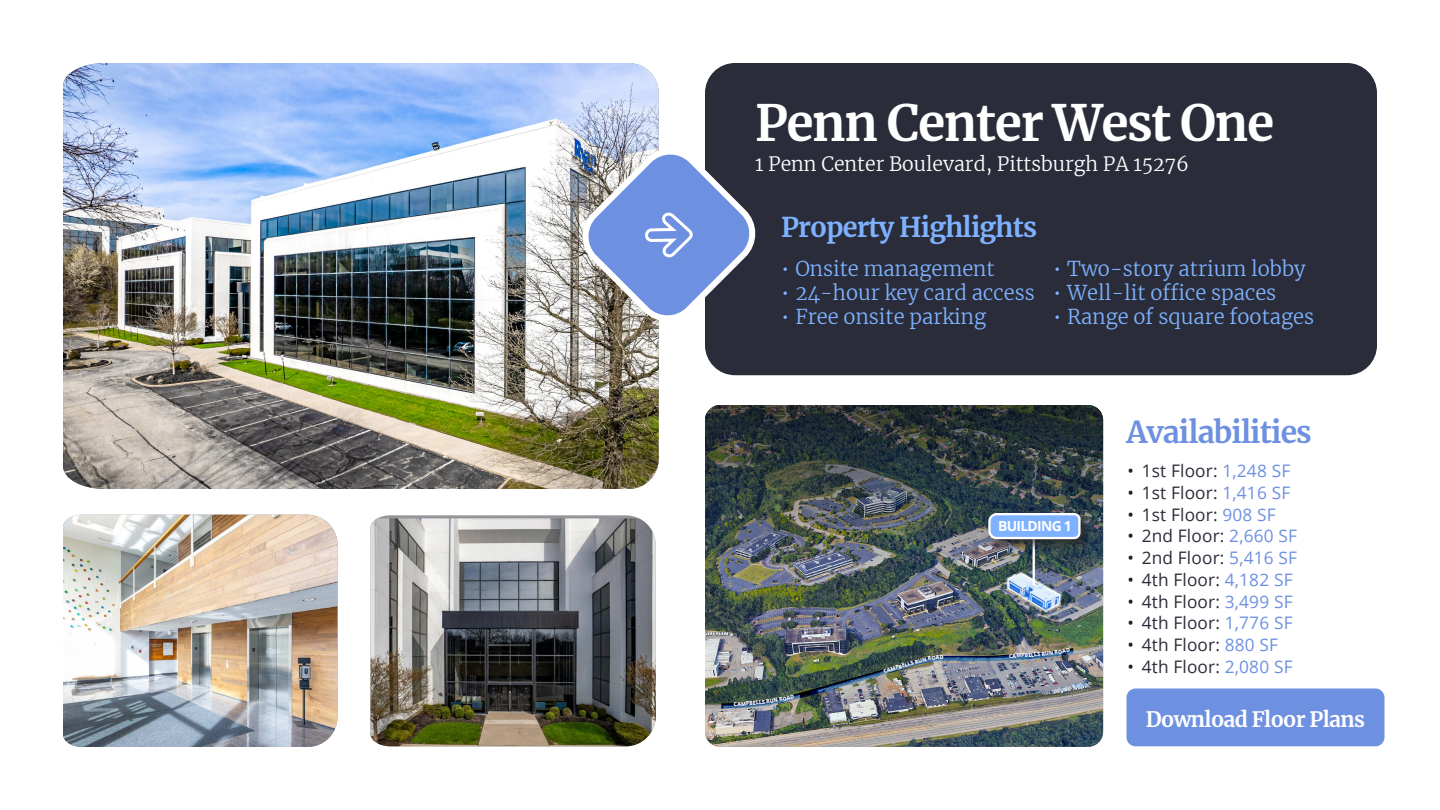
<style>
.page{position:relative;width:1440px;height:810px;background:#fff}
.page>*{position:absolute;margin:0;border:0;box-sizing:border-box;transform-origin:0 0}
.Title_01_Left{font:700 49.5px "Merriweather";letter-spacing:-.03em;color:#fff}
.Title_01_Left-2{font:700 30px "Merriweather";letter-spacing:-.03em;color:#6d90e1}
.Title_01_Left-3{font:700 27px "Merriweather";letter-spacing:-.03em;color:#7eb1ff}
.Title_01_Left-4{font:700 21px "Merriweather";letter-spacing:-.03em;color:#fff}
.t1{font:300 20.25px "Merriweather";color:#7eb1ff}
.Title_02_Left{font:300 19.5px "Merriweather";color:#fff}
.t2{font:17.25px "Open Sans";letter-spacing:.01em;color:#2a2d39}
.t3{font:700 13.88px "Open Sans";letter-spacing:-.05em;color:#fff}
.t4{font:800 5.25px "Open Sans";color:#fff}
.s1{color:#231f20}
.s2{color:#6d90e1}
</style>
<div class="page">
<img style="left:63px;top:63px;width:596px;height:426px">
<img style="left:63px;top:515px;width:275px;height:232px">
<img style="left:370px;top:518px;width:286px;height:228px">
<div style="left:705px;top:63px;width:672px;height:312px;background:#2a2d39;border-radius:30px"></div>
<svg style="left:583px;top:140px;width:173px;height:190px"></svg>
<img style="left:705px;top:405px;width:398px;height:342px;border-radius:15px">
<img style="left:1006px;top:572px;width:56px;height:41px">
<hr style="left:1033px;top:535px;width:2px;height:50px;background:#fff">
<div style="left:986px;top:511px;width:108px;height:41px;background:#231f20;opacity:.67"></div>
<svg style="left:987px;top:512px;width:95px;height:28px"></svg>
<div style="left:998px;top:520px;width:74px;height:11px;background:#7eb1ff"></div>
<div style="left:1126px;top:688px;width:258px;height:58px;background:#6d90e1;border-radius:9px"></div>
<img style="left:721px;top:648px;width:353px;height:61px">
<p class="Title_01_Left" style="left:755px;top:88px;width:521px">Penn Center West One</p>
<p class="Title_02_Left" style="left:755px;top:150px;width:435px">1 Penn Center Boulevard, Pittsburgh PA 15276</p>
<p class="Title_01_Left-3" style="left:781px;top:208px;width:257px">Property Highlights</p>
<p class="t1" style="left:781px;top:254px;width:215px">• Onsite management</p>
<p class="t1" style="left:781px;top:279px;width:255px">• 24-hour key card access</p>
<p class="t1" style="left:781px;top:303px;width:206px">• Free onsite parking</p>
<p class="t1" style="left:1053px;top:254px;width:254px">• Two-story atrium lobby</p>
<p class="t1" style="left:1053px;top:279px;width:225px">• Well-lit office spaces</p>
<p class="t1" style="left:1053px;top:303px;width:263px">• Range of square footages</p>
<p class="t3" style="left:998px;top:516px;width:75px">BUILDING 1</p>
<p class="t4" style="left:889px;top:665px;width:22px;rotate:-17deg">MPBELL</p>
<p class="t4" style="left:940px;top:653px;width:5px">D</p>
<p class="t4" style="left:1009px;top:652px;width:17px;rotate:-3deg">CAMP</p>
<p class="t4" style="left:1024px;top:651px;width:14px;rotate:-4deg">BELL</p>
<p class="Title_01_Left-2" style="left:1127px;top:412px;width:187px">Availabilities</p>
<p class="t2" style="left:1128px;top:459px;width:164px"><span class="s1">•</span> 1st Floor: <span class="s2">1,248 SF</span></p>
<p class="t2" style="left:1128px;top:481px;width:164px"><span class="s1">•</span> 1st Floor: <span class="s2">1,416 SF</span></p>
<p class="t2" style="left:1128px;top:503px;width:150px"><span class="s1">•</span> 1st Floor: <span class="s2">908 SF</span></p>
<p class="t2" style="left:1128px;top:524px;width:171px"><span class="s1">•</span> 2nd Floor: <span class="s2">2,660 SF</span></p>
<p class="t2" style="left:1128px;top:546px;width:171px"><span class="s1">•</span> 2nd Floor: <span class="s2">5,416 SF</span></p>
<p class="t2" style="left:1128px;top:568px;width:167px"><span class="s1">•</span> 4th Floor: <span class="s2">4,182 SF</span></p>
<p class="t2" style="left:1128px;top:590px;width:167px"><span class="s1">•</span> 4th Floor: <span class="s2">3,499 SF</span></p>
<p class="t2" style="left:1128px;top:611px;width:167px"><span class="s1">•</span> 4th Floor: <span class="s2">1,776 SF</span></p>
<p class="t2" style="left:1128px;top:633px;width:152px"><span class="s1">•</span> 4th Floor: <span class="s2">880 SF</span></p>
<p class="t2" style="left:1128px;top:655px;width:167px"><span class="s1">•</span> 4th Floor: <span class="s2">2,080 SF</span></p>
<p class="Title_01_Left-4" style="left:1146px;top:705px;width:221px">Download Floor Plans</p>
</div>
